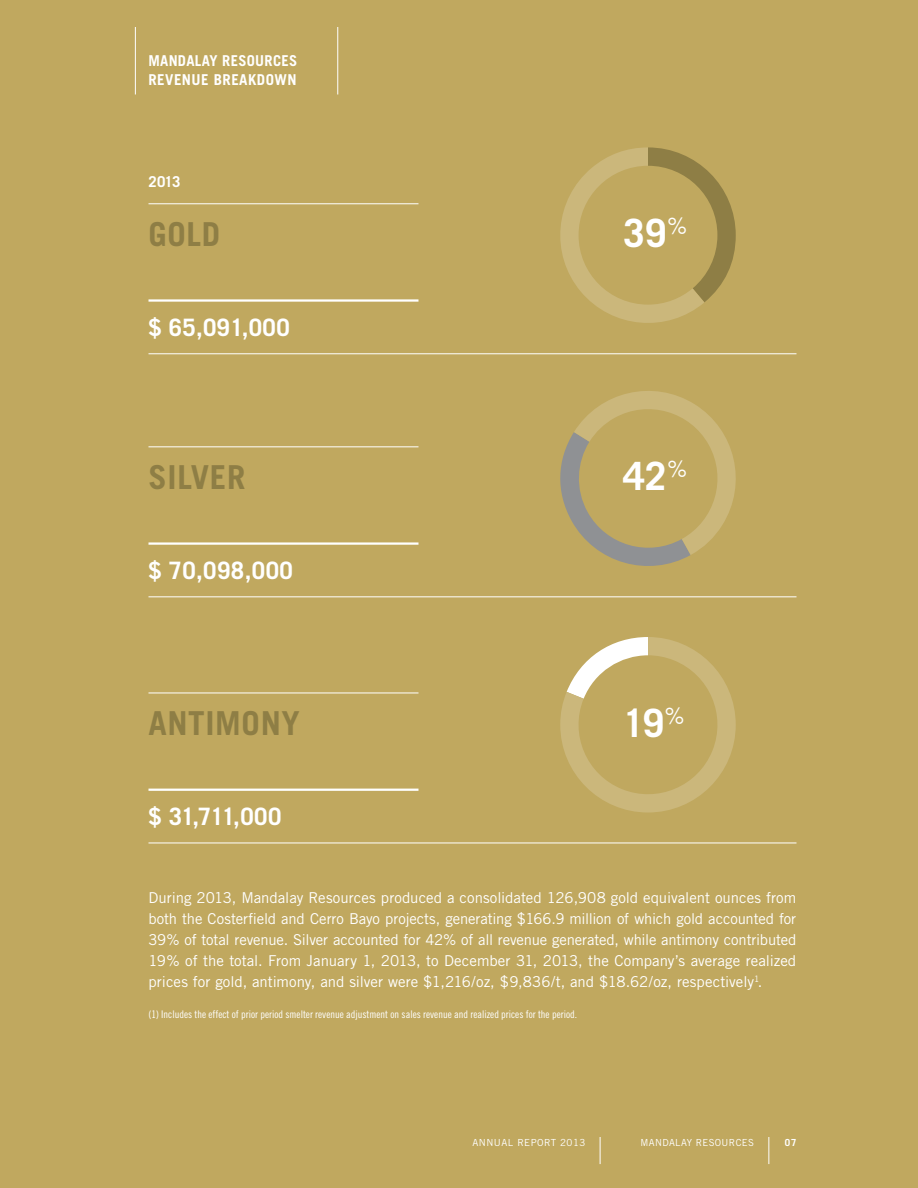
<style>
.page{position:relative;width:918px;height:1188px;background:#c0a85f}
.page>*{position:absolute;margin:0;border:0;box-sizing:border-box;transform-origin:0 0}
.t1{font:700 39px "Trade Gothic";color:#fff}
.t2{font:700 33px "Trade Gothic";letter-spacing:.02em;color:#8e7e45}
.t3{font:700 24px "Trade Gothic";letter-spacing:.02em;color:#fff}
.t4{font:15px/21px "Trade Gothic";color:#fff;text-align:justify}
.t5{font:700 15px "Trade Gothic";letter-spacing:.02em;color:#fff}
.t6{font:10.5px "Trade Gothic Cond Eighteen";color:#fff}
.t7{font:9.75px "Trade Gothic";letter-spacing:.04em;color:#fff}
.t8{font:700 9.75px "Trade Gothic";color:#fff}
</style>
<div class="page">
<svg style="left:600px;top:1137px;width:1px;height:27px"></svg>
<svg style="left:769px;top:1137px;width:1px;height:27px"></svg>
<hr style="left:148px;top:203px;width:270px;height:1px;background:#fff">
<hr style="left:148px;top:299px;width:270px;height:3px;background:#fff">
<hr style="left:148px;top:353px;width:648px;height:1px;background:#fff">
<svg style="left:560px;top:147px;width:176px;height:176px"></svg>
<hr style="left:135px;top:27px;width:1px;height:67px;background:#fff">
<hr style="left:337px;top:27px;width:1px;height:67px;background:#fff">
<hr style="left:148px;top:446px;width:270px;height:1px;background:#fff">
<hr style="left:148px;top:542px;width:270px;height:3px;background:#fff">
<hr style="left:148px;top:596px;width:648px;height:1px;background:#fff">
<svg style="left:560px;top:391px;width:176px;height:175px"></svg>
<hr style="left:148px;top:693px;width:270px;height:1px;background:#fff">
<hr style="left:148px;top:789px;width:270px;height:2px;background:#fff">
<hr style="left:148px;top:843px;width:648px;height:1px;background:#fff">
<svg style="left:560px;top:637px;width:176px;height:176px"></svg>
<p class="t5" style="left:148px;top:51px;width:10px">MANDALAY</p>
<p class="t5" style="left:222px;top:51px;width:10px">RESOURCES</p>
<p class="t5" style="left:148px;top:71px;width:35px">REVENUE</p>
<p class="t5" style="left:214px;top:71px;width:10px">BREAKDO</p>
<p class="t5" style="left:274px;top:71px;width:22px">WN</p>
<p class="t5" style="left:148px;top:173px;width:33px">2013</p>
<h2 class="t2" style="left:148px;top:214px;width:73px">GOLD</h2>
<h3 class="t3" style="left:148px;top:313px;width:143px">$ 65,091,000</h3>
<h2 class="t2" style="left:148px;top:457px;width:98px">SILVER</h2>
<h3 class="t3" style="left:148px;top:556px;width:146px">$ 70,098,000</h3>
<h2 class="t2" style="left:148px;top:703px;width:153px">ANTIMONY</h2>
<h3 class="t3" style="left:148px;top:802px;width:134px">$ 31,711,000</h3>
<h1 class="t1" style="left:623px;top:209px;width:65px">39<sup>%</sup></h1>
<h1 class="t1" style="left:623px;top:453px;width:65px">42<sup>%</sup></h1>
<h1 class="t1" style="left:623px;top:699px;width:64px">19<sup>%</sup></h1>
<p class="t4" style="left:148px;top:887px;width:649px">During 2013, Mandalay Resources produced a consolidated 126,908 gold equivalent ounces from both the Costerfield and Cerro Bayo projects, generating $166.9 million of which gold accounted for 39% of total revenue. Silver accounted for 42% of all revenue generated, while antimony contributed 19% of the total. From January 1, 2013, to December 31, 2013, the Company’s average realized prices for gold, antimony, and silver were $1,216/oz, $9,836/t, and $18.62/oz, respectively<sup>1</sup>.</p>
<p class="t6" style="left:148px;top:1008px;width:430px">(1) Includes the effect of prior period smelter revenue adjustment on sales revenue and realized prices for the period.</p>
<p class="t7" style="left:472px;top:1137px;width:115px">ANNUAL REPORT 2013</p>
<p class="t7" style="left:640px;top:1137px;width:115px">MANDALAY RESOURCES</p>
<p class="t8" style="left:785px;top:1137px;width:13px">07</p>
</div>
